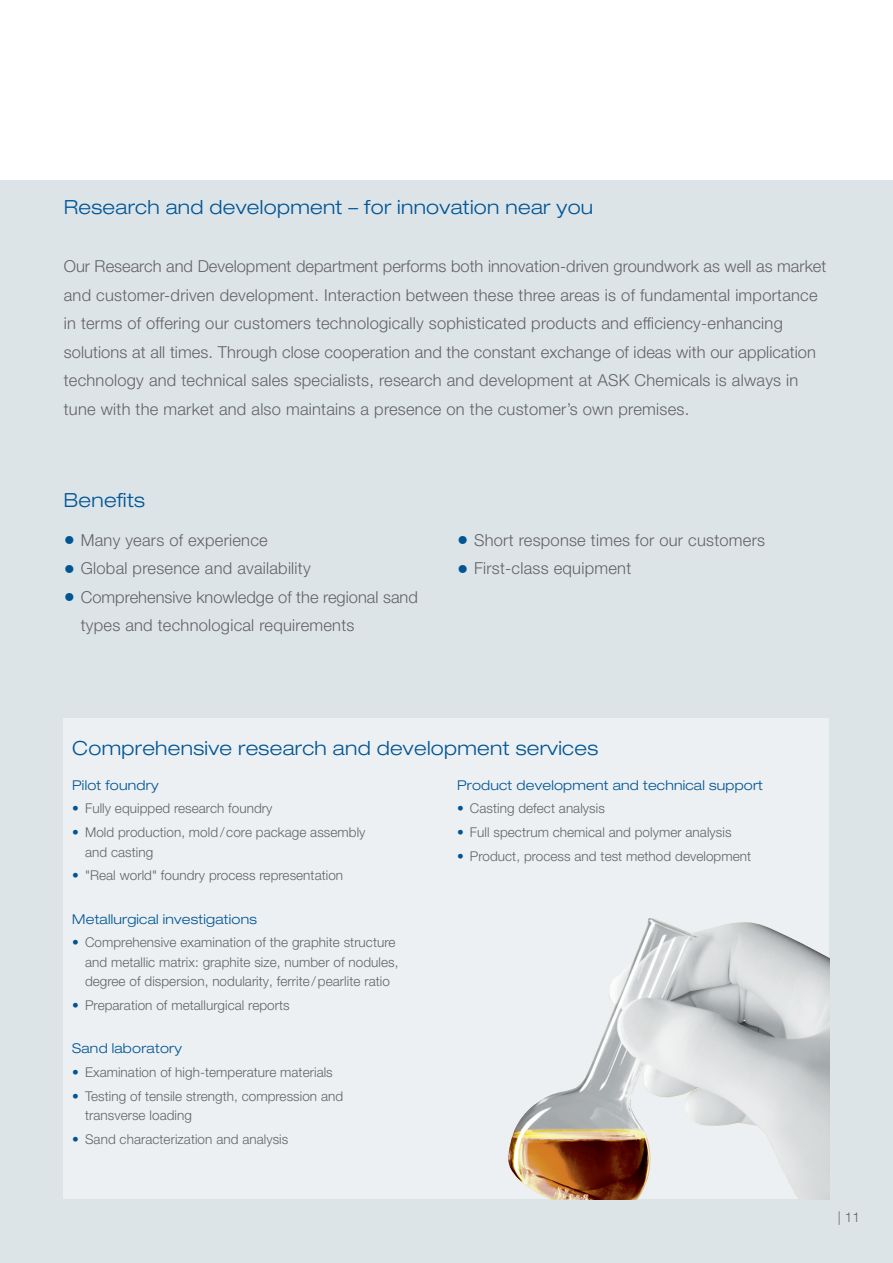
<style>
.page{position:relative;width:893px;height:1263px;background:#fff}
.page>*{position:absolute;margin:0;border:0;box-sizing:border-box;transform-origin:0 0}
.subhead_blue_13_16__2_5{font:300 expanded 19.5px "Helvetica Neue LT Pro";letter-spacing:.015em;color:#005595}
.Copy_11_19_EN{font:300 16.5px/28.5px "Helvetica Neue LT Pro";letter-spacing:.015em;color:#636366}
.t1{font:300 13.5px/19.5px "Helvetica Neue LT Pro";letter-spacing:.005em;color:#636366}
.SL_mit_Abstand{font:300 expanded 13.5px "Helvetica Neue LT Pro";letter-spacing:.015em;color:#005595}
.s1{font-size:22.5px;color:#005595}
.s2{color:#005595}
</style>
<div class="page">
<div style="left:0;top:181px;width:893px;height:1082px;background:#dde4e8"></div>
<div style="left:64px;top:719px;width:765px;height:480px;background:#edf0f2"></div>
<img style="left:508px;top:918px;width:321px;height:281px">
<p class="subhead_blue_13_16__2_5" style="left:64px;top:195px;width:531px">Research and development – for innovation near you</p>
<p class="Copy_11_19_EN" style="left:64px;top:252px;width:764px">Our Research and Development department performs both innovation-driven groundwork as well as market and customer-driven development. Interaction between these three areas is of fundamental importance in terms of offering our customers technologically sophisticated products and efficiency-enhancing solutions at all times. Through close cooperation and the constant exchange of ideas with our application technology and technical sales specialists, research and development at ASK Chemicals is always in tune with the market and also maintains a presence on the customer’s own premises.</p>
<p class="subhead_blue_13_16__2_5" style="left:64px;top:488px;width:83px">Benefits</p>
<p class="Copy_11_19_EN" style="left:64px;top:525px;width:205px"><span class="s1">•</span> Many years of experience</p>
<p class="Copy_11_19_EN" style="left:64px;top:554px;width:248px"><span class="s1">•</span> Global presence and availability</p>
<p class="Copy_11_19_EN" style="left:81px;top:582px;width:339px;text-indent:-17px"><span class="s1">•</span> Comprehensive knowledge of the regional sand types and technological requirements</p>
<p class="Copy_11_19_EN" style="left:457px;top:525px;width:309px"><span class="s1">•</span> Short response times for our customers</p>
<p class="Copy_11_19_EN" style="left:457px;top:554px;width:176px"><span class="s1">•</span> First-class equipment</p>
<p class="subhead_blue_13_16__2_5" style="left:72px;top:736px;width:527px">Comprehensive research and development services</p>
<p class="SL_mit_Abstand" style="left:72px;top:776px;width:88px">Pilot foundry</p>
<p class="t1" style="left:72px;top:798px;width:202px"><span class="s2">•</span> Fully equipped research foundry</p>
<p class="t1" style="left:85px;top:822px;width:282px;text-indent:-13px"><span class="s2">•</span> Mold production, mold/ core package assembly and casting</p>
<p class="t1" style="left:72px;top:865px;width:272px"><span class="s2">•</span> "Real world" foundry process representation</p>
<p class="SL_mit_Abstand" style="left:72px;top:910px;width:186px">Metallurgical investigations</p>
<p class="t1" style="left:85px;top:932px;width:315px;text-indent:-13px"><span class="s2">•</span> Comprehensive examination of the graphite structure and metallic matrix: graphite size, number of nodules, degree of dispersion, nodularity, ferrite /pearlite ratio</p>
<p class="t1" style="left:72px;top:995px;width:219px"><span class="s2">•</span> Preparation of metallurgical reports</p>
<p class="SL_mit_Abstand" style="left:72px;top:1040px;width:111px">Sand laboratory</p>
<p class="t1" style="left:72px;top:1062px;width:262px"><span class="s2">•</span> Examination of high-temperature materials</p>
<p class="t1" style="left:85px;top:1086px;width:260px;text-indent:-13px"><span class="s2">•</span> Testing of tensile strength, compression and transverse loading</p>
<p class="t1" style="left:72px;top:1129px;width:218px"><span class="s2">•</span> Sand characterization and analysis</p>
<p class="SL_mit_Abstand" style="left:457px;top:776px;width:307px">Product development and technical support</p>
<p class="t1" style="left:457px;top:798px;width:149px"><span class="s2">•</span> Casting defect analysis</p>
<p class="t1" style="left:457px;top:822px;width:276px"><span class="s2">•</span> Full spectrum chemical and polymer analysis</p>
<p class="t1" style="left:457px;top:846px;width:295px"><span class="s2">•</span> Product, process and test method development</p>
<p class="t1" style="left:838px;top:1207px;width:24px">| 11</p>
</div>
